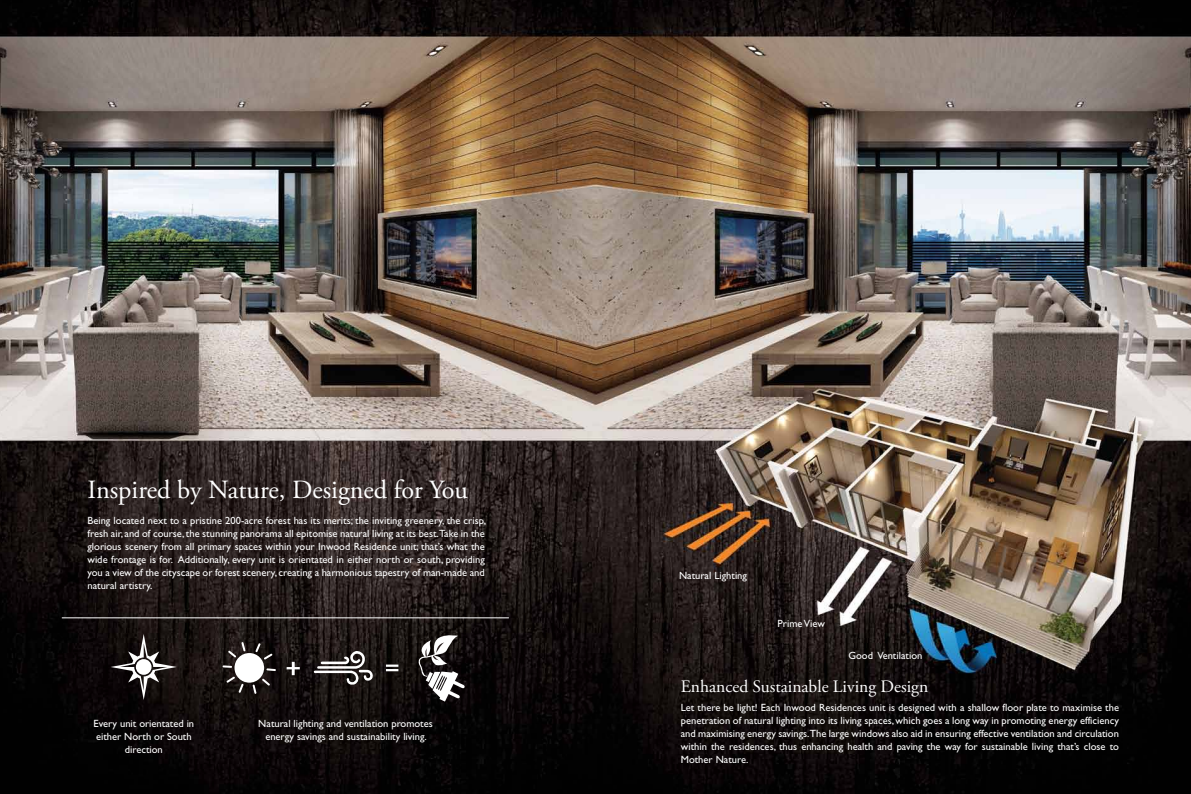
<style>
.page{position:relative;width:1191px;height:794px;background:#fff}
.page>*{position:absolute;margin:0;border:0;box-sizing:border-box;transform-origin:0 0}
.t1{font:26.25px "Adobe Garamond Pro";color:#fff}
.t2{font:17.5px "Adobe Garamond Pro";color:#fff}
.t3{font:10.5px/13.1px "Gill Sans";color:#fff;text-align:justify}
</style>
<div class="page">
<img style="left:0;top:0;width:1191px;height:794px">
<svg style="left:287px;top:662px;width:13px;height:13px"></svg>
<div style="left:234px;top:653px;width:30px;height:29px;background:#fff;border-radius:50%"></div>
<svg style="left:255px;top:643px;width:17px;height:16px"></svg>
<svg style="left:266px;top:668px;width:10px;height:3px"></svg>
<svg style="left:262px;top:678px;width:8px;height:7px"></svg>
<svg style="left:252px;top:684px;width:4px;height:10px"></svg>
<svg style="left:226px;top:676px;width:18px;height:17px"></svg>
<svg style="left:223px;top:665px;width:9px;height:3px"></svg>
<svg style="left:228px;top:642px;width:17px;height:15px"></svg>
<svg style="left:386px;top:664px;width:12px;height:7px"></svg>
<svg style="left:111px;top:634px;width:66px;height:66px;background:#312c2b"></svg>
<div style="left:136px;top:659px;width:15px;height:16px;background:#fff;border-radius:50%"></div>
<svg style="left:314px;top:650px;width:59px;height:36px"></svg>
<svg style="left:418px;top:633px;width:47px;height:68px"></svg>
<hr style="left:62px;top:617px;width:447px;height:1px;background:#fff">
<h1 class="t1" style="left:87px;top:474px;width:382px">Inspired by Nature, Designed for You</h1>
<p class="t3" style="left:87px;top:513px;width:400px">Being located next to a pristine 200-acre forest has its merits; the inviting greenery, the crisp, fresh air, and of course, the stunning panorama all epitomise natural living at its best.Take in the glorious scenery from all primary spaces within your Inwood Residence unit; that’s what the wide frontage is for. Additionally, every unit is orientated in either north or south, providing you a view of the cityscape or forest scenery, creating a harmonious tapestry of man-made and natural artistry.</p>
<p class="t3" style="left:93px;top:717px;width:102px;text-align:center">Every unit orientated in either North or South direction</p>
<p class="t3" style="left:258px;top:717px;width:176px;text-align:center">Natural lighting and ventilation promotes energy savings and sustainability living.</p>
<p class="t3" style="left:679px;top:569px;width:69px">Natural Lighting</p>
<p class="t3" style="left:777px;top:617px;width:49px">Prime View</p>
<p class="t3" style="left:848px;top:649px;width:75px">Good Ventilation</p>
<h2 class="t2" style="left:681px;top:676px;width:249px">Enhanced Sustainable Living Design</h2>
<p class="t3" style="left:681px;top:700px;width:440px">Let there be light! Each Inwood Residences unit is designed with a shallow floor plate to maximise the penetration of natural lighting into its living spaces, which goes a long way in promoting energy efficiency and maximising energy savings.The large windows also aid in ensuring effective ventilation and circulation within the residences, thus enhancing health and paving the way for sustainable living that’s close to Mother Nature.</p>
</div>
